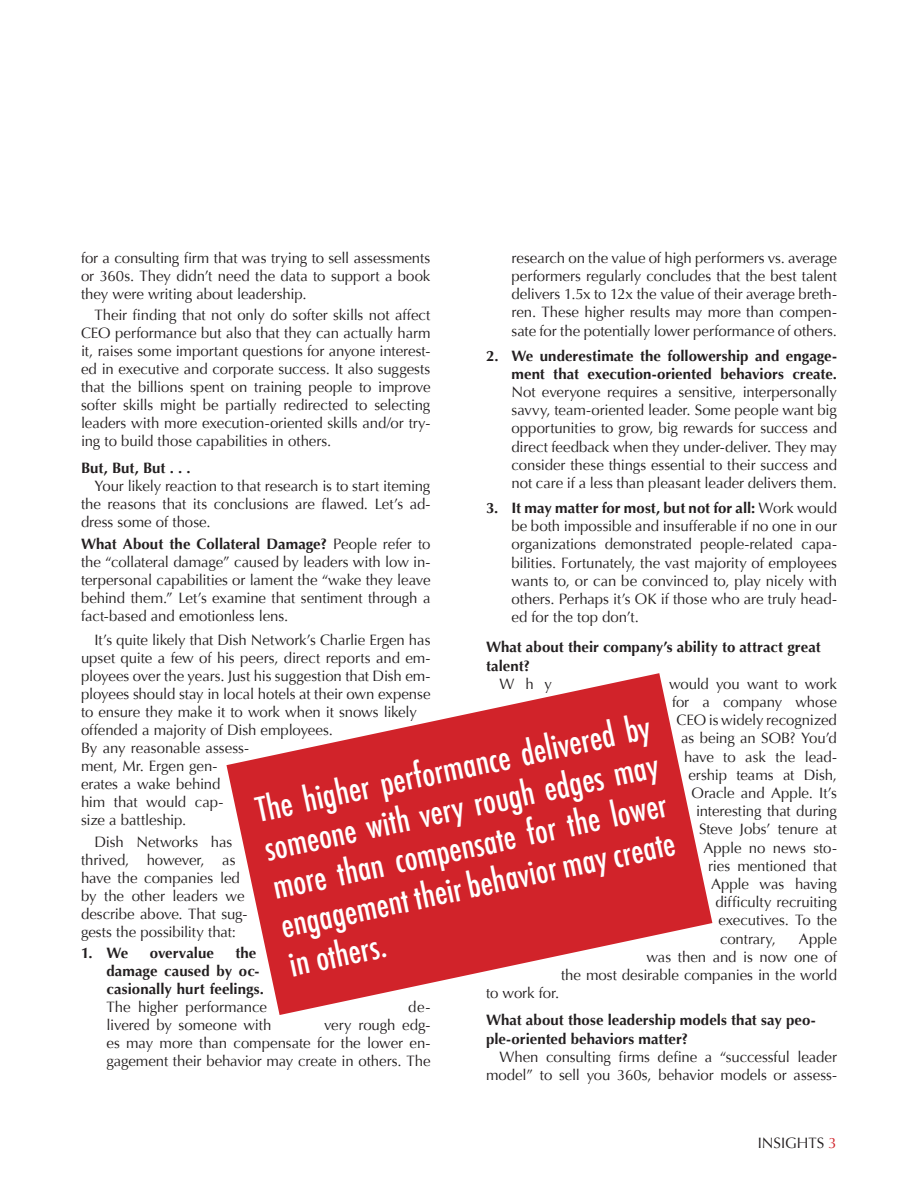
<style>
.page{position:relative;width:918px;height:1188px;background:#fff}
.page>*{position:absolute;margin:0;border:0;box-sizing:border-box;transform-origin:0 0}
.t1{font:500 condensed 33px/39.6px "Futura";color:#fff;text-align:justify}
.Column_Text{font:15px/18px "Optima";letter-spacing:-.005em;color:#231f20;text-align:justify}
.Heading_-_Day{font:700 15px/18px "Optima";letter-spacing:.005em;color:#231f20}
.Column_Text_-_No_ind{font:15px/18px "Optima";letter-spacing:-.005em;color:#231f20;text-align:justify}
.s1{font-weight:700}
.s2{font-weight:400}
.s3{color:#d1232a}
</style>
<div class="page">
<svg style="left:226px;top:673px;width:486px;height:342px;fill:#d1232a"></svg>
<p class="Column_Text" style="left:81px;top:249px;width:351px">for a consulting firm that was trying to sell assessments or 360s. They didn’t need the data to support a book they were writing about leadership.</p>
<p class="Column_Text" style="left:81px;top:306px;width:351px;text-indent:14px">Their finding that not only do softer skills not affect CEO performance but also that they can actually harm it, raises some important questions for anyone interest&shy;ed in executive and corporate success. It also suggests that the billions spent on training people to improve softer skills might be partially redirected to selecting leaders with more execution-oriented skills and/or try&shy;ing to build those capabilities in others.</p>
<p class="Heading_-_Day" style="left:81px;top:459px;width:111px">But, But, But . . .</p>
<p class="Column_Text" style="left:81px;top:477px;width:351px;text-indent:14px">Your likely reaction to that research is to start iteming the reasons that its conclusions are flawed. Let’s ad&shy;dress some of those.</p>
<p class="Column_Text_-_No_ind" style="left:81px;top:535px;width:351px"><span class="s1">What About the Collateral Damage?</span> People refer to the “collateral damage” caused by leaders with low in&shy;terpersonal capabilities or lament the “wake they leave behind them.” Let’s examine that sentiment through a fact-based and emotionless lens.</p>
<p class="Column_Text" style="left:81px;top:632px;width:351px;text-align:left;text-indent:14px">It’s quite likely that Dish Network’s Charlie Ergen has upset quite a few of his peers, direct reports and em&shy;ployees over the years. Just his suggestion that Dish em&shy;ployees should stay in local hotels at their own expense to ensure they make it to work when it snows likely offended a majority of Dish employees.<br>By any reasonable assess-<br>ment, Mr. Ergen gen-<br>erates a wake behind<br>him that would cap-<br>size a battleship.</p>
<p class="Column_Text" style="left:81px;top:833px;width:168px;text-align:left;text-indent:14px">Dish Networks has thrived, however, as have the companies led by the other leaders we describe above. That sug&shy;gests the possibility that:</p>
<p class="Heading_-_Day" style="left:81px;top:945px;width:49px">1. We</p>
<p class="Heading_-_Day" style="left:150px;top:945px;width:66px">overvalue</p>
<p class="Column_Text" style="left:512px;top:249px;width:327px">research on the value of high performers vs. average performers regularly concludes that the best talent delivers 1.5x to 12x the value of their average breth&shy;ren. These higher results may more than compen&shy;sate for the potentially lower performance of others.</p>
<p class="Column_Text" style="left:512px;top:347px;width:327px;text-indent:-26px"><span class="s1">2. We underestimate the followership and engage&shy;ment that execution-oriented behaviors create.<br></span>Not everyone requires a sensitive, interpersonally savvy, team-oriented leader. Some people want big opportunities to grow, big rewards for success and direct feedback when they under-deliver. They may consider these things essential to their success and not care if a less than pleasant leader delivers them.</p>
<p class="Column_Text" style="left:512px;top:499px;width:327px;text-indent:-26px"><span class="s1">3. It may matter for most, but not for all:</span> Work would be both impossible and insufferable if no one in our organizations demonstrated people-related capa&shy;bilities. Fortunately, the vast majority of employees wants to, or can be convinced to, play nicely with others. Perhaps it’s OK if those who are truly head&shy;ed for the top don’t.</p>
<p class="Heading_-_Day" style="left:486px;top:638px;width:336px">What about their company’s ability to attract great talent?</p>
<p class="Column_Text" style="left:500px;top:675px;width:54px">Why</p>
<p class="Column_Text" style="left:669px;top:675px;width:169px">would you want to work</p>
<p class="Column_Text" style="left:672px;top:693px;width:166px">for a company whose</p>
<p class="Column_Text" style="left:676px;top:711px;width:162px">CEO is widely recognized</p>
<p class="Column_Text" style="left:681px;top:730px;width:157px">as being an SOB? You’d</p>
<p class="Column_Text" style="left:684px;top:748px;width:154px">have to ask the lead-</p>
<p class="Column_Text" style="left:688px;top:766px;width:150px">ership teams at Dish,</p>
<p class="Column_Text" style="left:692px;top:784px;width:147px">Oracle and Apple. It’s</p>
<p class="Column_Text" style="left:696px;top:802px;width:142px">interesting that during</p>
<p class="Column_Text" style="left:699px;top:821px;width:139px">Steve Jobs’ tenure at</p>
<p class="Column_Text" style="left:704px;top:839px;width:135px">Apple no news sto-</p>
<p class="Column_Text" style="left:708px;top:857px;width:130px">ries mentioned that</p>
<p class="Column_Text" style="left:711px;top:875px;width:127px">Apple was having</p>
<p class="Column_Text" style="left:716px;top:893px;width:123px">difficulty recruiting</p>
<p class="Column_Text" style="left:718px;top:912px;width:120px">executives. To the</p>
<p class="Column_Text" style="left:720px;top:930px;width:58px">contrary,</p>
<p class="t1" style="left:253px;top:791px;width:404px;rotate:-12deg">The higher performance delivered by someone with very rough edges may more than compensate for the lower engagement their behavior may create in others.</p>
<p class="Column_Text" style="left:561px;top:930px;width:278px;text-align:right">Apple<br>was then and is now one of<br>the most desirable companies in the world</p>
<p class="Heading_-_Day" style="left:106px;top:945px;width:162px;text-indent:129px">the damage caused by oc&shy;casionally hurt feelings.<br><span class="s2">The higher performance</span></p>
<p class="Column_Text" style="left:486px;top:984px;width:75px">to work for.</p>
<p class="Heading_-_Day" style="left:486px;top:1011px;width:331px">What about those leadership models that say peo&shy;ple-oriented behaviors matter?</p>
<p class="Column_Text" style="left:486px;top:1048px;width:353px;text-align:right">When consulting firms define a “successful leader model” to sell you 360s, behavior models or assess-</p>
<p class="Column_Text" style="left:408px;top:999px;width:24px">de-</p>
<p class="Column_Text" style="left:106px;top:1017px;width:326px;text-indent:218px">very rough edg&shy;es may more than compensate for the lower en&shy;gagement their behavior may create in others. The</p>
<p class="Column_Text" style="left:106px;top:1017px;width:166px">livered by someone with</p>
<p class="Column_Text" style="left:758px;top:1134px;width:81px">INSIGHTS <span class="s3">3</span></p>
</div>
